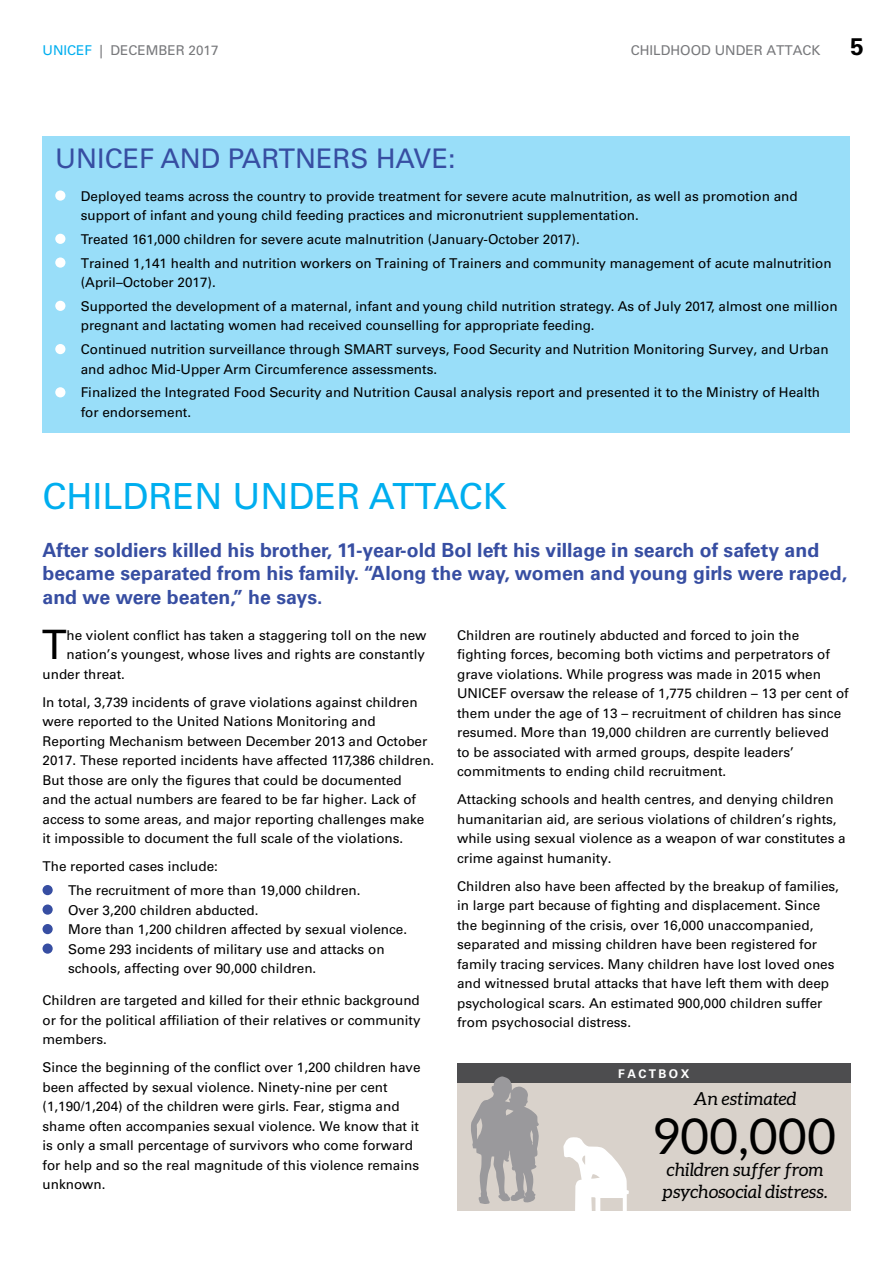
<style>
.page{position:relative;width:893px;height:1263px;background:#fff}
.page>*{position:absolute;margin:0;border:0;box-sizing:border-box;transform-origin:0 0}
.t1{font:49.5px "Aleo";color:#000}
.t2{font:40.5px "Univers LT Pro 55 Roman";color:#000}
.t3{font:36px "Univers LT Pro 55 Roman";color:#00aeef}
.t4{font:27px "Univers LT Pro 55 Roman";color:#374ea2}
.t5{font:700 24px "Univers LT Pro 65";color:#000}
.t6{font:700 19.5px/23.4px "Univers LT Pro 65";color:#374ea2}
.t7{font:italic 18px/21.6px "Aleo";color:#000}
.t8{font:13.5px/19.5px "Univers LT Pro 55 Roman";color:#000}
.t9{font:13.5px "Univers LT Pro 55 Roman";color:#77787b}
.t10{font:700 12px "Univers LT Pro 65";color:#fff}
.s1{color:#00aeef}
</style>
<div class="page">
<div style="left:43px;top:136px;width:807px;height:297px;background:#99def9"></div>
<div style="left:55px;top:190px;width:10px;height:11px;background:#fff;border-radius:50%"></div>
<div style="left:55px;top:234px;width:10px;height:10px;background:#fff;border-radius:50%"></div>
<div style="left:55px;top:257px;width:10px;height:11px;background:#fff;border-radius:50%"></div>
<div style="left:55px;top:301px;width:10px;height:10px;background:#fff;border-radius:50%"></div>
<div style="left:55px;top:344px;width:10px;height:10px;background:#fff;border-radius:50%"></div>
<div style="left:55px;top:387px;width:10px;height:10px;background:#fff;border-radius:50%"></div>
<div style="left:43px;top:885px;width:10px;height:10px;background:#374ea2;border-radius:50%"></div>
<div style="left:43px;top:904px;width:10px;height:11px;background:#374ea2;border-radius:50%"></div>
<div style="left:43px;top:924px;width:10px;height:10px;background:#374ea2;border-radius:50%"></div>
<div style="left:43px;top:943px;width:10px;height:11px;background:#374ea2;border-radius:50%"></div>
<div style="left:457px;top:1083px;width:393px;height:127px;background:#d9d2cb"></div>
<svg style="left:563px;top:1137px;width:66px;height:74px"></svg>
<div style="left:457px;top:1064px;width:393px;height:19px;background:#4d4d4f"></div>
<svg style="left:471px;top:1076px;width:68px;height:128px"></svg>
<p class="t9" style="left:43px;top:42px;width:178px"><span class="s1">UNICEF</span> | DECEMBER 2017</p>
<p class="t9" style="left:631px;top:42px;width:191px">CHILDHOOD UNDER ATTACK</p>
<h3 class="t5" style="left:850px;top:33px;width:15px">5</h3>
<h3 class="t4" style="left:55px;top:143px;width:242px">UNICEF and partne</h3>
<h3 class="t4" style="left:333px;top:143px;width:125px">rs have:</h3>
<p class="t8" style="left:81px;top:186px;width:718px">Deployed teams across the country to provide treatment for severe acute malnutrition, as well as promotion and support of infant and young child feeding practices and micronutrient supplementation.</p>
<p class="t8" style="left:81px;top:227px;width:752px;line-height:23.7px">Treated 161,000 children for severe acute malnutrition (January-October 2017).<br>Trained 1,141 health and nutrition workers on Training of Trainers and community management of acute malnutrition</p>
<p class="t8" style="left:81px;top:270px;width:758px;line-height:23.7px">(April–October 2017).<br>Supported the development of a maternal, infant and young child nutrition strategy. As of July 2017, almost one million</p>
<p class="t8" style="left:81px;top:314px;width:749px;line-height:23.7px">pregnant and lactating women had received counselling for appropriate feeding.<br>Continued nutrition surveillance through SMART surveys, Food Security and Nutrition Monitoring Survey, and Urban</p>
<p class="t8" style="left:81px;top:357px;width:741px;line-height:23.7px">and adhoc Mid-Upper Arm Circumference assessments.<br>Finalized the Integrated Food Security and Nutrition Causal analysis report and presented it to the Ministry of Health</p>
<p class="t8" style="left:81px;top:402px;width:112px">for endorsement.</p>
<h3 class="t3" style="left:43px;top:475px;width:216px">Chi ldren unde</h3>
<h3 class="t3" style="left:337px;top:475px;width:172px">r attack</h3>
<h3 class="t6" style="left:43px;top:538px;width:806px">After soldiers killed his brother, 11-year-old Bol left his village in search of safety and became separated from his family. “Along the way, women and young girls were raped, and we were beaten,” he says.</h3>
<p class="t8" style="left:457px;top:625px;width:393px">Children are routinely abducted and forced to join the fighting forces, becoming both victims and perpetrators of grave violations. While progress was made in 2015 when UNICEF oversaw the release of 1,775 children – 13 per cent of them under the age of 13 – recruitment of children has since resumed. More than 19,000 children are currently believed<br>to be associated with armed groups, despite leaders’ commitments to ending child recruitment.</p>
<p class="t8" style="left:457px;top:790px;width:390px">Attacking schools and health centres, and denying children humanitarian aid, are serious violations of children’s rights, while using sexual violence as a weapon of war constitutes a crime against humanity.</p>
<p class="t8" style="left:457px;top:876px;width:383px">Children also have been affected by the breakup of families, in large part because of fighting and displacement. Since the beginning of the crisis, over 16,000 unaccompanied, separated and missing children have been registered for family tracing services. Many children have lost loved ones and witnessed brutal attacks that have left them with deep psychological scars. An estimated 900,000 children suffer from psychosocial distress.</p>
<p class="t10" style="left:618px;top:1066px;width:73px">FACTBOX</p>
<h2 class="t2" style="left:42px;top:621px;width:26px">T</h2>
<p class="t8" style="left:66px;top:625px;width:362px">he violent conflict has taken a staggering toll on the new</p>
<p class="t8" style="left:66px;top:645px;width:360px">nation’s youngest, whose lives and rights are constantly</p>
<p class="t8" style="left:43px;top:664px;width:84px">under threat.</p>
<p class="t8" style="left:43px;top:692px;width:393px">In total, 3,739 incidents of grave violations against children were reported to the United Nations Monitoring and Reporting Mechanism between December 2013 and October 2017. These reported incidents have affected 117,386 children.<br>But those are only the figures that could be documented<br>and the actual numbers are feared to be far higher. Lack of access to some areas, and major reporting challenges make it impossible to document the full scale of the violations.</p>
<p class="t8" style="left:68px;top:855px;width:294px;line-height:23.9px;text-indent:-26px">The reported cases include:<br>The recruitment of more than 19,000 children.</p>
<p class="t8" style="left:68px;top:900px;width:341px;text-indent:-15px">Over 3,200 children abducted.<br>More than 1,200 children affected by sexual violence.<br>Some 293 incidents of military use and attacks on schools, affecting over 90,000 children.</p>
<p class="t8" style="left:43px;top:991px;width:380px;text-align:justify">Children are targeted and killed for their ethnic background or for the political affiliation of their relatives or community members.</p>
<p class="t8" style="left:43px;top:1058px;width:380px">Since the beginning of the conflict over 1,200 children have been affected by sexual violence. Ninety-nine per cent (1,190/1,204) of the children were girls. Fear, stigma and shame often accompanies sexual violence. We know that it is only a small percentage of survivors who come forward for help and so the real magnitude of this violence remains unknown.</p>
<h3 class="t7" style="left:694px;top:1087px;width:104px">An estimated</h3>
<h1 class="t1" style="left:654px;top:1108px;width:183px">900,000</h1>
<h3 class="t7" style="left:663px;top:1158px;width:167px">children suffer from psychosocial distress.</h3>
</div>
